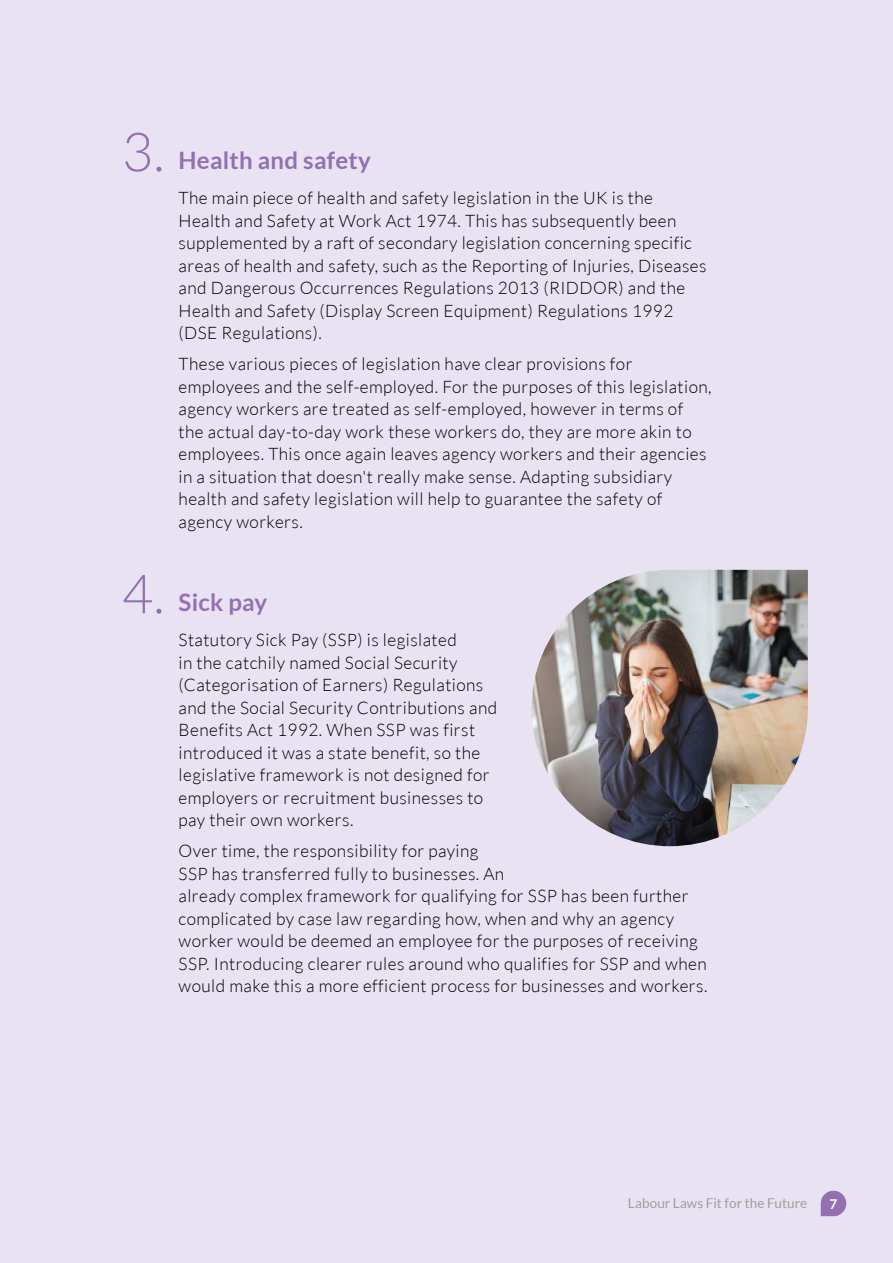
<style>
.page{position:relative;width:893px;height:1263px;background:#e8e2f2}
.page>*{position:absolute;margin:0;border:0;box-sizing:border-box;transform-origin:0 0}
.t1{font:300 54px "Lato";color:#9371b0}
.t2{font:700 24px "Lato";letter-spacing:.01em;color:#9371b0}
.t3{font:300 17.25px/22.5px "Lato";letter-spacing:.025em;color:#000}
.t4{font:13.5px "Lato";color:#9d9d9c}
.t5{font:700 13.5px "Lato";color:#fff}
</style>
<div class="page">
<img style="left:531px;top:570px;width:277px;height:276px">
<svg style="left:821px;top:1191px;width:25px;height:25px"></svg>
<h1 class="t1" style="left:122px;top:123px;width:44px">3.</h1>
<h2 class="t2" style="left:179px;top:146px;width:194px">Health and safety</h2>
<p class="t3" style="left:179px;top:187px;width:529px">The main piece of health and safety legislation in the UK is the Health and Safety at Work Act 1974. This has subsequently been supplemented by a raft of secondary legislation concerning specific areas of health and safety, such as the Reporting of Injuries, Diseases and Dangerous Occurrences Regulations 2013 (RIDDOR) and the Health and Safety (Display Screen Equipment) Regulations 1992 (DSE Regulations).</p>
<p class="t3" style="left:179px;top:353px;width:534px">These various pieces of legislation have clear provisions for employees and the self-employed. For the purposes of this legislation, agency workers are treated as self-employed, however in terms of the actual day-to-day work these workers do, they are more akin to employees. This once again leaves agency workers and their agencies in a situation that doesn't really make sense. Adapting subsidiary health and safety legislation will help to guarantee the safety of agency workers.</p>
<h1 class="t1" style="left:122px;top:565px;width:44px">4.</h1>
<h2 class="t2" style="left:179px;top:588px;width:90px">Sick pay</h2>
<p class="t3" style="left:179px;top:629px;width:320px">Statutory Sick Pay (SSP) is legislated<br>in the catchily named Social Security (Categorisation of Earners) Regulations and the Social Security Contributions and Benefits Act 1992. When SSP was first introduced it was a state benefit, so the legislative framework is not designed for employers or recruitment businesses to pay their own workers.</p>
<p class="t3" style="left:179px;top:840px;width:530px">Over time, the responsibility for paying<br>SSP has transferred fully to businesses. An<br>already complex framework for qualifying for SSP has been further complicated by case law regarding how, when and why an agency worker would be deemed an employee for the purposes of receiving SSP. Introducing clearer rules around who qualifies for SSP and when would make this a more efficient process for businesses and workers.</p>
<p class="t4" style="left:628px;top:1195px;width:181px">Labour Laws Fit for the Future</p>
<p class="t5" style="left:830px;top:1196px;width:9px">7</p>
</div>
